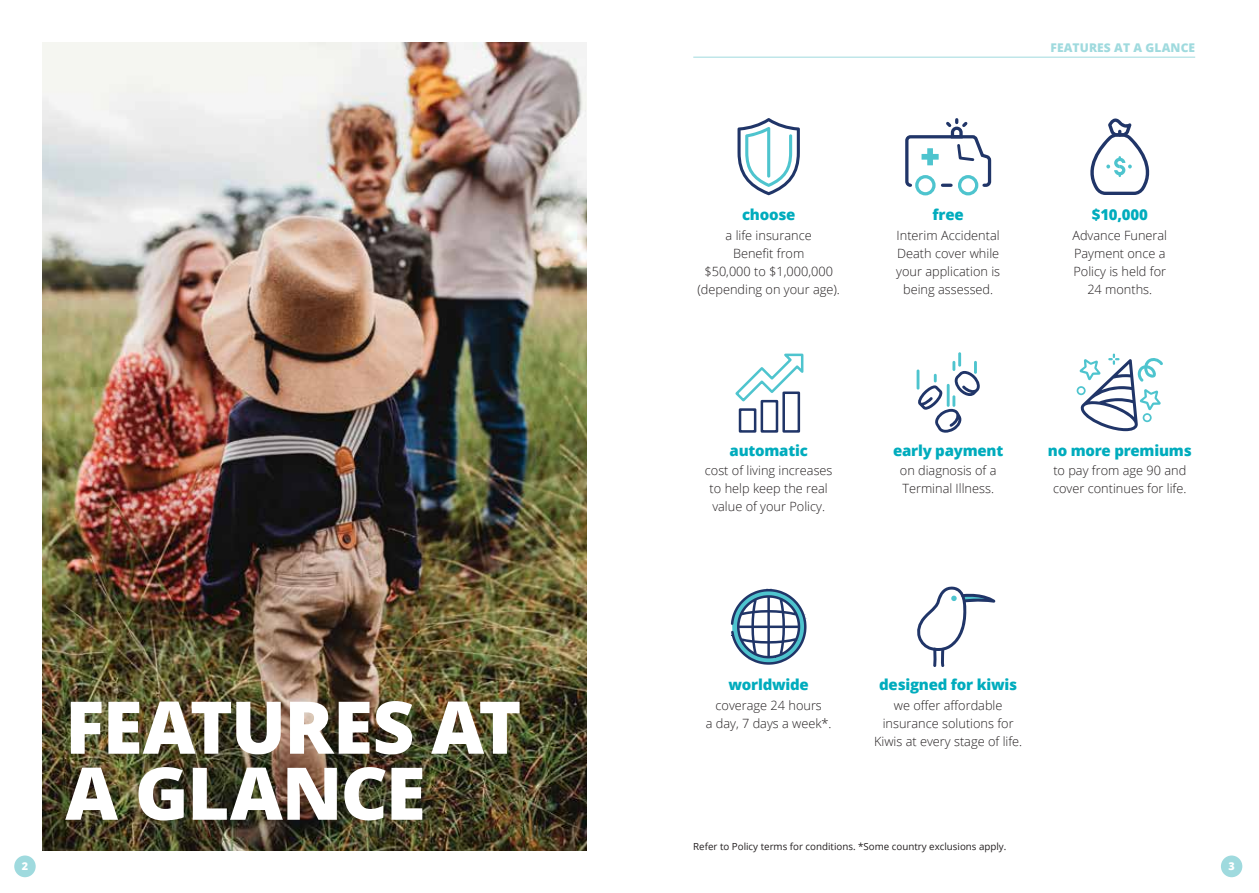
<style>
.page{position:relative;width:1259px;height:893px;background:#fff}
.page>*{position:absolute;margin:0;border:0;box-sizing:border-box;transform-origin:0 0}
.t1{font:800 72.75px/66px "Open Sans";letter-spacing:-.025em;color:#fff}
.t2{font:800 15px "Open Sans";letter-spacing:-.015em;color:#00acbd}
.t3{font:300 12.75px/18px "Open Sans";color:#231f20;text-align:center}
.t4{font:800 12px "Open Sans";letter-spacing:.01em;color:#9fdade}
.t5{font:800 10.8px "Open Sans";color:#fff}
.t6{font:9.75px "Open Sans";color:#231f20}
</style>
<div class="page">
<div style="left:14px;top:855px;width:22px;height:22px;background:#9fdade;border-radius:50%"></div>
<div style="left:1221px;top:855px;width:21px;height:22px;background:#9fdade;border-radius:50%"></div>
<svg style="left:737px;top:118px;width:63px;height:77px"></svg>
<img style="left:43px;top:43px;width:544px;height:807px">
<hr style="left:693px;top:57px;width:502px;height:1px;background:#9fdade">
<svg style="left:731px;top:589px;width:75px;height:76px"></svg>
<svg style="left:917px;top:586px;width:78px;height:81px"></svg>
<svg style="left:735px;top:353px;width:69px;height:80px"></svg>
<svg style="left:918px;top:361px;width:62px;height:72px"></svg>
<hr style="left:958px;top:352px;width:3px;height:15px;background:#4ec4ce">
<hr style="left:916px;top:369px;width:3px;height:21px;background:#4ec4ce">
<svg style="left:1078px;top:354px;width:85px;height:77px"></svg>
<svg style="left:905px;top:118px;width:87px;height:78px"></svg>
<svg style="left:1090px;top:118px;width:60px;height:77px"></svg>
<h1 class="t1" style="left:65px;top:690px;width:458px">FEATURES AT<br>A GLANCE</h1>
<p class="t4" style="left:1050px;top:38px;width:146px">FEATURES AT A GLANCE</p>
<p class="t2" style="left:742px;top:203px;width:55px">choose</p>
<p class="t3" style="left:697px;top:226px;width:144px">a life insurance<br>Benefit from<br>$50,000 to $1,000,000 (depending on your age).</p>
<p class="t2" style="left:932px;top:203px;width:33px">free</p>
<p class="t3" style="left:896px;top:226px;width:105px">Interim Accidental<br>Death cover while your application is being assessed.</p>
<p class="t2" style="left:1091px;top:203px;width:58px">$10,000</p>
<p class="t3" style="left:1072px;top:226px;width:96px">Advance Funeral<br>Payment once a<br>Policy is held for<br>24 months.</p>
<p class="t2" style="left:729px;top:439px;width:80px">automatic</p>
<p class="t3" style="left:705px;top:461px;width:129px">cost of living increases to help keep the real value of your Policy.</p>
<p class="t2" style="left:893px;top:439px;width:112px">early payment</p>
<p class="t3" style="left:900px;top:461px;width:98px;text-align:left">on diagnosis of a<br>Terminal Illness.</p>
<p class="t2" style="left:1048px;top:439px;width:145px">no more premiums</p>
<p class="t3" style="left:1053px;top:461px;width:135px;text-align:left">to pay from age 90 and cover continues for life.</p>
<p class="t2" style="left:728px;top:673px;width:82px">worldwide</p>
<p class="t3" style="left:706px;top:696px;width:127px">coverage 24 hours<br>a day, 7 days a week*.</p>
<p class="t2" style="left:879px;top:673px;width:139px">designed for kiwis</p>
<p class="t3" style="left:874px;top:696px;width:150px">we offer affordable insurance solutions for<br>Kiwis at every stage of life.</p>
<p class="t6" style="left:693px;top:840px;width:315px">Refer to Policy terms for conditions. *Some country exclusions apply.</p>
<p class="t5" style="left:22px;top:858px;width:8px">2</p>
<p class="t5" style="left:1228px;top:858px;width:8px">3</p>
</div>
